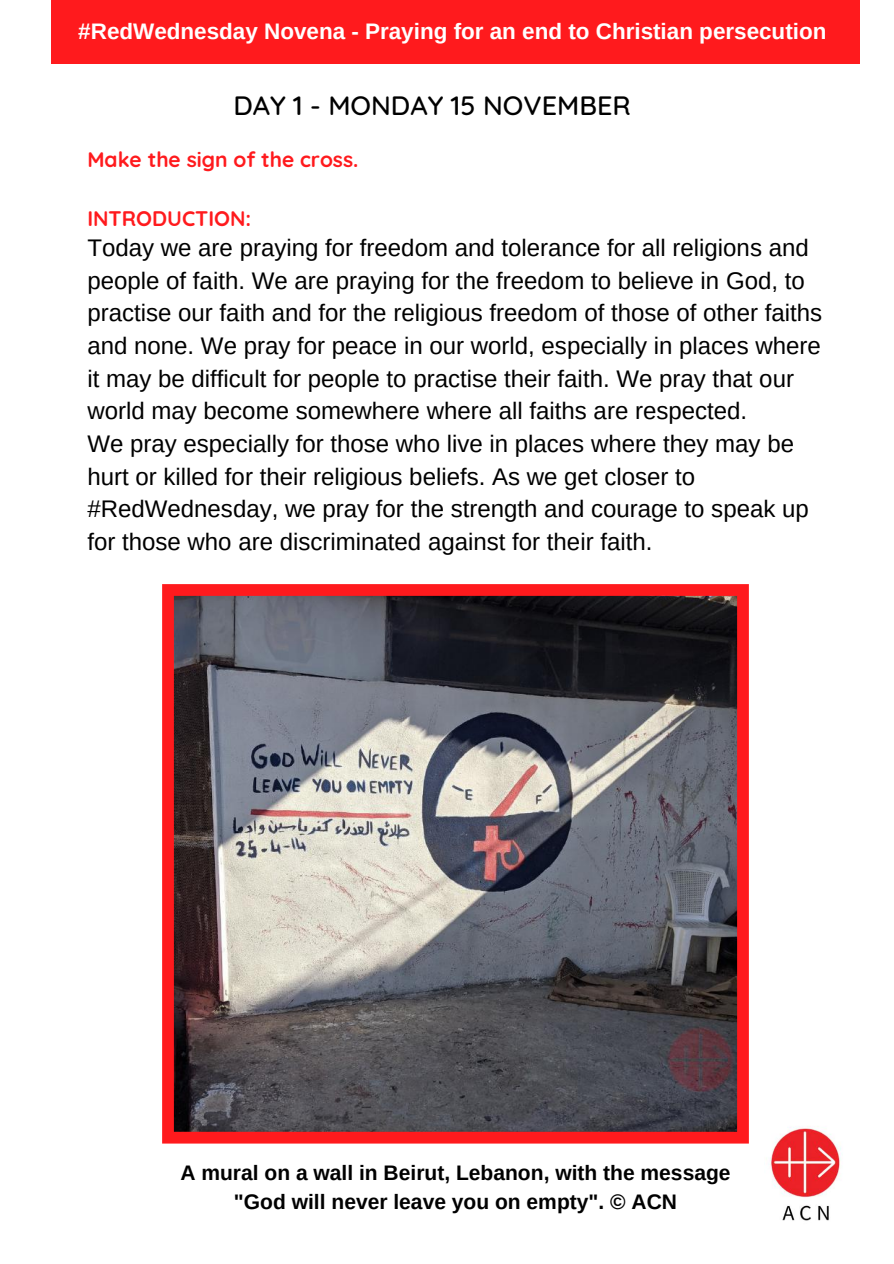
<style>
.page{position:relative;width:894px;height:1264px;background:#fff}
.page>*{position:absolute;margin:0;border:0;box-sizing:border-box;transform-origin:0 0}
.t1{font:500 27px "Quicksand";color:#000}
.t2{font:24px/32.7px "Arimo";color:#000}
.t3{font:700 22.5px "Arimo";color:#fff}
.t4{font:700 21px/29.2px "Arimo";color:#000;text-align:center}
.t5{font:700 21px "Quicksand";color:#ff1a1d}
</style>
<div class="page">
<div style="left:51px;top:0;width:808px;height:63px;background:#ff1a1d"></div>
<img style="left:770px;top:1127px;width:71px;height:94px">
<svg style="left:162px;top:584px;width:586px;height:559px;background:#746065"></svg>
<p class="t3" style="left:78px;top:18px;width:749px">#RedWednesday Novena - Praying for an end to Christian persecution</p>
<p class="t1" style="left:233px;top:88px;width:399px">DAY 1 - MONDAY 15 NOVEMBER</p>
<p class="t5" style="left:87px;top:146px;width:272px">Make the sign of the cross.</p>
<p class="t5" style="left:87px;top:204px;width:165px">INTRODUCTION:</p>
<p class="t2" style="left:87px;top:231px;width:736px">Today we are praying for freedom and tolerance for all religions and people of faith. We are praying for the freedom to believe in God, to practise our faith and for the religious freedom of those of other faiths and none. We pray for peace in our world, especially in places where it may be difficult for people to practise their faith. We pray that our world may become somewhere where all faiths are respected.<br>We pray especially for those who live in places where they may be hurt or killed for their religious beliefs. As we get closer to #RedWednesday, we pray for the strength and courage to speak up for those who are discriminated against for their faith.</p>
<p class="t4" style="left:180px;top:1158px;width:551px">A mural on a wall in Beirut, Lebanon, with the message "God will never leave you on empty". © ACN</p>
</div>
